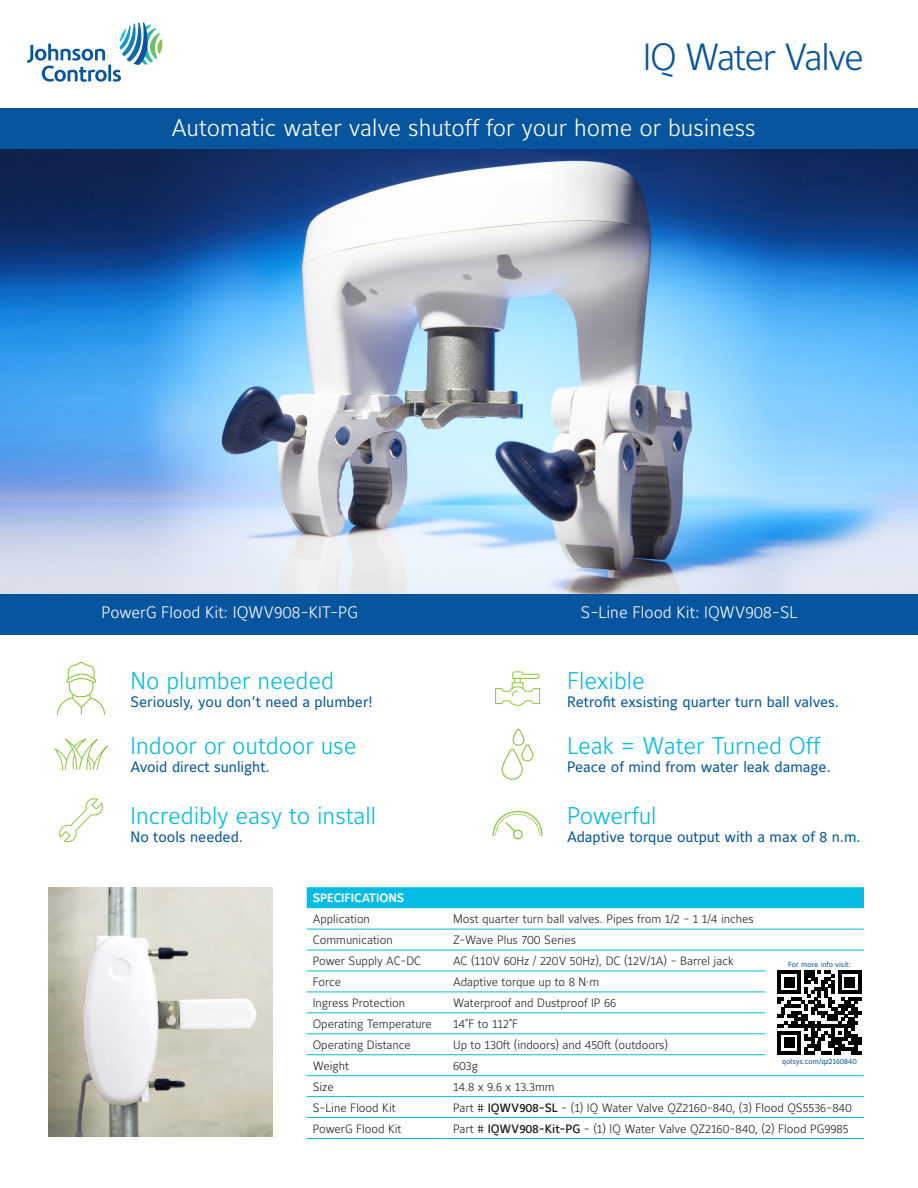
<style>
.page{position:relative;width:918px;height:1188px;background:#fff}
.page>*{position:absolute;margin:0;border:0;box-sizing:border-box;transform-origin:0 0}
.t1{font:300 37.5px "Maurea Jci Lf ML";letter-spacing:-.04em;color:#07549f}
.t2{font:300 24px "Maurea Jci Lf ML";color:#02bce5}
.t3{font:300 24px "Maurea Jci Lf ML";color:#fff}
.t4{font:300 16.5px "Maurea Jci Lf ML";color:#fff}
.t5{font:15px "Maurea Jci Lf ML";color:#07549f}
.t6{font:300 12px "Maurea Jci Lf ML";color:#231f20}
.t7{font:700 12px "Maurea Jci Lf ML";color:#fff}
.t8{font:7.5px "Maurea Jci Lf ML";color:#01539e}
.s1{font-weight:500}
</style>
<div class="page">
<div style="left:307px;top:887px;width:557px;height:21px;background:#02bce5"></div>
<hr style="left:307px;top:929px;width:140px;height:1px;background:#02bce5">
<hr style="left:447px;top:929px;width:417px;height:1px;background:#02bce5">
<hr style="left:307px;top:950px;width:140px;height:1px;background:#02bce5">
<hr style="left:447px;top:950px;width:417px;height:1px;background:#02bce5">
<hr style="left:307px;top:971px;width:140px;height:1px;background:#02bce5">
<hr style="left:447px;top:971px;width:417px;height:1px;background:#02bce5">
<hr style="left:307px;top:992px;width:140px;height:1px;background:#02bce5">
<hr style="left:447px;top:992px;width:417px;height:1px;background:#02bce5">
<hr style="left:307px;top:1013px;width:140px;height:1px;background:#02bce5">
<hr style="left:447px;top:1013px;width:417px;height:1px;background:#02bce5">
<hr style="left:307px;top:1034px;width:140px;height:1px;background:#02bce5">
<hr style="left:447px;top:1034px;width:417px;height:1px;background:#02bce5">
<hr style="left:307px;top:1054px;width:140px;height:1px;background:#02bce5">
<hr style="left:447px;top:1054px;width:417px;height:1px;background:#02bce5">
<hr style="left:307px;top:1075px;width:140px;height:1px;background:#02bce5">
<hr style="left:447px;top:1075px;width:417px;height:1px;background:#02bce5">
<hr style="left:307px;top:1096px;width:140px;height:1px;background:#02bce5">
<hr style="left:447px;top:1096px;width:417px;height:1px;background:#02bce5">
<hr style="left:307px;top:1117px;width:140px;height:1px;background:#02bce5">
<hr style="left:447px;top:1117px;width:417px;height:1px;background:#02bce5">
<hr style="left:307px;top:1138px;width:140px;height:1px;background:#02bce5">
<hr style="left:447px;top:1138px;width:417px;height:1px;background:#02bce5">
<svg style="left:27px;top:22px;width:135px;height:60px"></svg>
<svg style="left:59px;top:798px;width:44px;height:44px"></svg>
<svg style="left:495px;top:671px;width:45px;height:35px"></svg>
<svg style="left:54px;top:739px;width:54px;height:31px"></svg>
<svg style="left:501px;top:728px;width:33px;height:52px"></svg>
<div style="left:513px;top:830px;width:10px;height:9px;border:1px solid #8cc63e;border-radius:50%"></div>
<svg style="left:492px;top:811px;width:51px;height:26px"></svg>
<svg style="left:57px;top:662px;width:48px;height:53px"></svg>
<img style="left:0;top:149px;width:918px;height:445px">
<div style="left:0;top:108px;width:918px;height:41px;background:#07549f"></div>
<div style="left:0;top:594px;width:918px;height:40px;background:#07549f"></div>
<div style="left:766px;top:954px;width:102px;height:115px;background:#fff"></div>
<svg style="left:778px;top:971px;width:83px;height:83px"></svg>
<img style="left:49px;top:887px;width:223px;height:250px">
<p class="t1" style="left:643px;top:34px;width:223px">IQ Water Valve</p>
<p class="t3" style="left:171px;top:113px;width:586px">Automatic water valve shutoff for your home or business</p>
<p class="t4" style="left:102px;top:602px;width:258px">PowerG Flood Kit: IQWV908-KIT-PG</p>
<p class="t4" style="left:581px;top:602px;width:218px">S-Line Flood Kit: IQWV908-SL</p>
<p class="t2" style="left:130px;top:665px;width:205px">No plumber needed</p>
<p class="t5" style="left:130px;top:692px;width:244px">Seriously, you don’t need a plumber!</p>
<p class="t2" style="left:567px;top:665px;width:79px">Flexible</p>
<p class="t5" style="left:567px;top:692px;width:274px">Retrofit exsisting quarter turn ball valves.</p>
<p class="t2" style="left:130px;top:731px;width:227px">Indoor or outdoor use</p>
<p class="t5" style="left:130px;top:758px;width:141px">Avoid direct sunlight.</p>
<p class="t2" style="left:567px;top:731px;width:255px">Leak = Water Turned Off</p>
<p class="t5" style="left:567px;top:758px;width:265px">Peace of mind from water leak damage.</p>
<p class="t2" style="left:130px;top:801px;width:247px">Incredibly easy to install</p>
<p class="t5" style="left:130px;top:827px;width:114px">No tools needed.</p>
<p class="t2" style="left:567px;top:801px;width:91px">Powerful</p>
<p class="t5" style="left:567px;top:827px;width:295px">Adaptive torque output with a max of 8 n.m.</p>
<p class="t7" style="left:313px;top:891px;width:93px">SPECIFICATIONS</p>
<p class="t6" style="left:313px;top:912px;width:59px">Application</p>
<p class="t6" style="left:453px;top:912px;width:302px">Most quarter turn ball valves. Pipes from 1/2 - 1 1/4 inches</p>
<p class="t6" style="left:313px;top:932px;width:82px">Communication</p>
<p class="t6" style="left:453px;top:932px;width:124px">Z-Wave Plus 700 Series</p>
<p class="t6" style="left:313px;top:953px;width:110px">Power Supply AC-DC</p>
<p class="t6" style="left:453px;top:953px;width:282px">AC (110V 60Hz / 220V 50Hz), DC (12V/1A) - Barrel jack</p>
<p class="t6" style="left:313px;top:974px;width:30px">Force</p>
<p class="t6" style="left:453px;top:974px;width:148px">Adaptive torque up to 8 N⋅m</p>
<p class="t6" style="left:313px;top:995px;width:94px">Ingress Protection</p>
<p class="t6" style="left:453px;top:995px;width:165px">Waterproof and Dustproof IP 66</p>
<p class="t6" style="left:313px;top:1016px;width:121px">Operating Temperature</p>
<p class="t6" style="left:453px;top:1016px;width:67px">14˚F to 112˚F</p>
<p class="t6" style="left:313px;top:1037px;width:100px">Operating Distance</p>
<p class="t6" style="left:453px;top:1037px;width:216px">Up to 130ft (indoors) and 450ft (outdoors)</p>
<p class="t6" style="left:313px;top:1058px;width:38px">Weight</p>
<p class="t6" style="left:453px;top:1058px;width:26px">603g</p>
<p class="t6" style="left:313px;top:1079px;width:23px">Size</p>
<p class="t6" style="left:453px;top:1079px;width:103px">14.8 x 9.6 x 13.3mm</p>
<p class="t6" style="left:313px;top:1100px;width:84px">S-Line Flood Kit</p>
<p class="t6" style="left:453px;top:1100px;width:400px">Part # <span class="s1">IQWV908-SL</span> - (1) IQ Water Valve QZ2160-840, (3) Flood QS5536-840</p>
<p class="t6" style="left:313px;top:1121px;width:90px">PowerG Flood Kit</p>
<p class="t6" style="left:453px;top:1121px;width:397px">Part # <span class="s1">IQWV908-Kit-PG</span> - (1) IQ Water Valve QZ2160-840, (2) Flood PG9985</p>
<p class="t8" style="left:788px;top:960px;width:64px">For more info visit:</p>
<p class="t8" style="left:782px;top:1057px;width:76px">qolsys.com/qz2160840</p>
</div>
